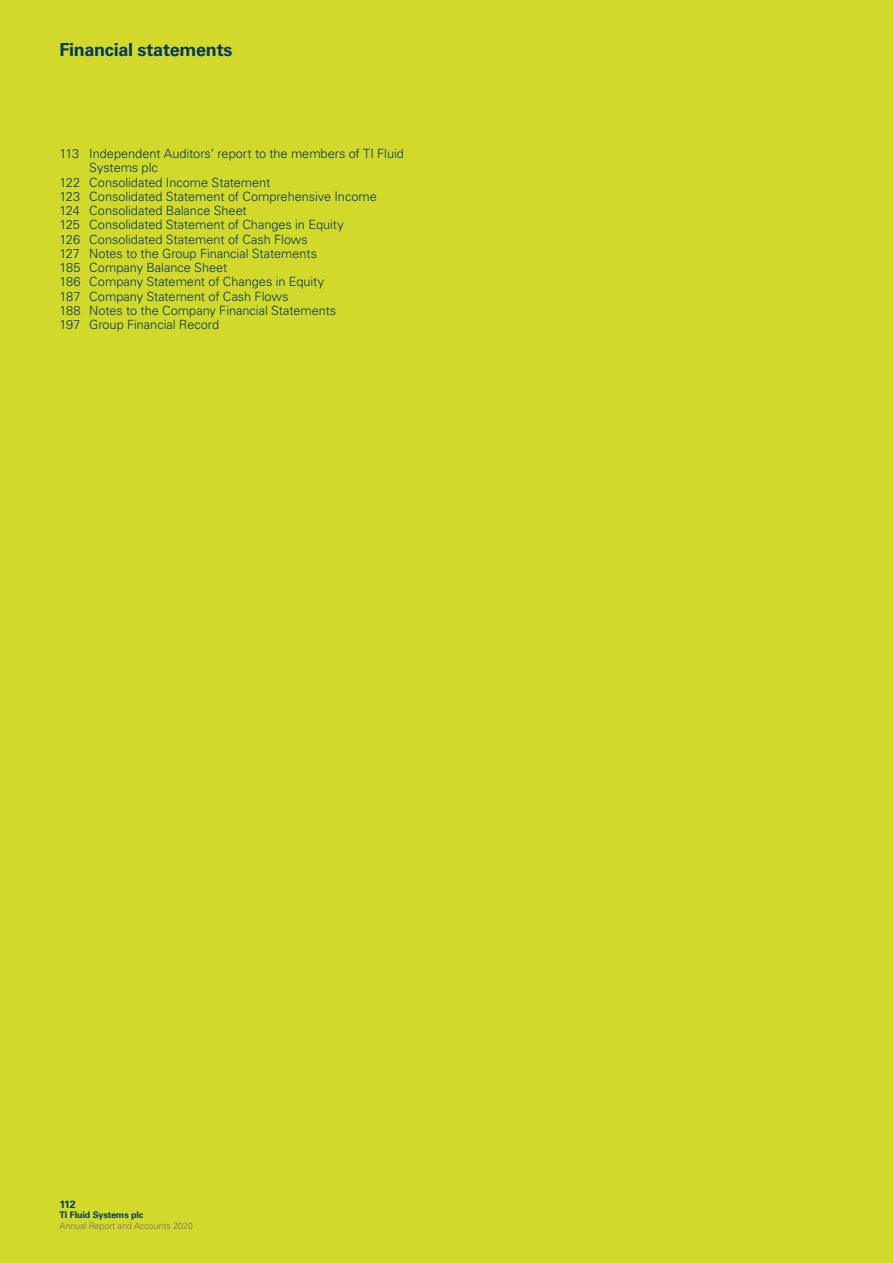
<style>
.page{position:relative;width:893px;height:1263px;background:#d3d92b}
.page>*{position:absolute;margin:0;border:0;box-sizing:border-box;transform-origin:0 0}
.t1{font:700 18px "Univers LT Std";letter-spacing:-.015em;color:#003a5e}
.t2{font:300 12.75px "Univers LT Std";letter-spacing:-.005em;color:#003a5e}
.t3{font:700 10.5px "Univers LT Std";color:#003a5e}
.t4{font:300 9px "Univers LT Std";letter-spacing:-.01em;color:#706f6f}
.t5{font:700 9px "Univers LT Std";letter-spacing:-.01em;color:#003a5e}
</style>
<div class="page">
<h1 class="t1" style="left:60px;top:39px;width:175px">Financial statements</h1>
<p class="t2" style="left:60px;top:146px;width:346px">113 Independent Auditors’ report to the members of TI Fluid</p>
<p class="t2" style="left:89px;top:160px;width:70px">Systems plc</p>
<p class="t2" style="left:60px;top:174px;width:212px">122 Consolidated Income Statement</p>
<p class="t2" style="left:60px;top:189px;width:319px">123 Consolidated Statement of Comprehensive Income</p>
<p class="t2" style="left:60px;top:203px;width:189px">124 Consolidated Balance Sheet</p>
<p class="t2" style="left:60px;top:217px;width:286px">125 Consolidated Statement of Changes in Equity</p>
<p class="t2" style="left:60px;top:231px;width:250px">126 Consolidated Statement of Cash Flows</p>
<p class="t2" style="left:60px;top:246px;width:259px">127 Notes to the Group Financial Statements</p>
<p class="t2" style="left:60px;top:260px;width:169px">185 Company Balance Sheet</p>
<p class="t2" style="left:60px;top:274px;width:266px">186 Company Statement of Changes in Equity</p>
<p class="t2" style="left:60px;top:288px;width:230px">187 Company Statement of Cash Flows</p>
<p class="t2" style="left:60px;top:303px;width:278px">188 Notes to the Company Financial Statements</p>
<p class="t2" style="left:60px;top:317px;width:161px">197 Group Financial Record</p>
<p class="t3" style="left:60px;top:1198px;width:17px">112</p>
<p class="t5" style="left:60px;top:1210px;width:85px">TI Fluid Systems plc</p>
<p class="t4" style="left:60px;top:1220px;width:135px">Annual Report and Accounts 2020</p>
</div>
